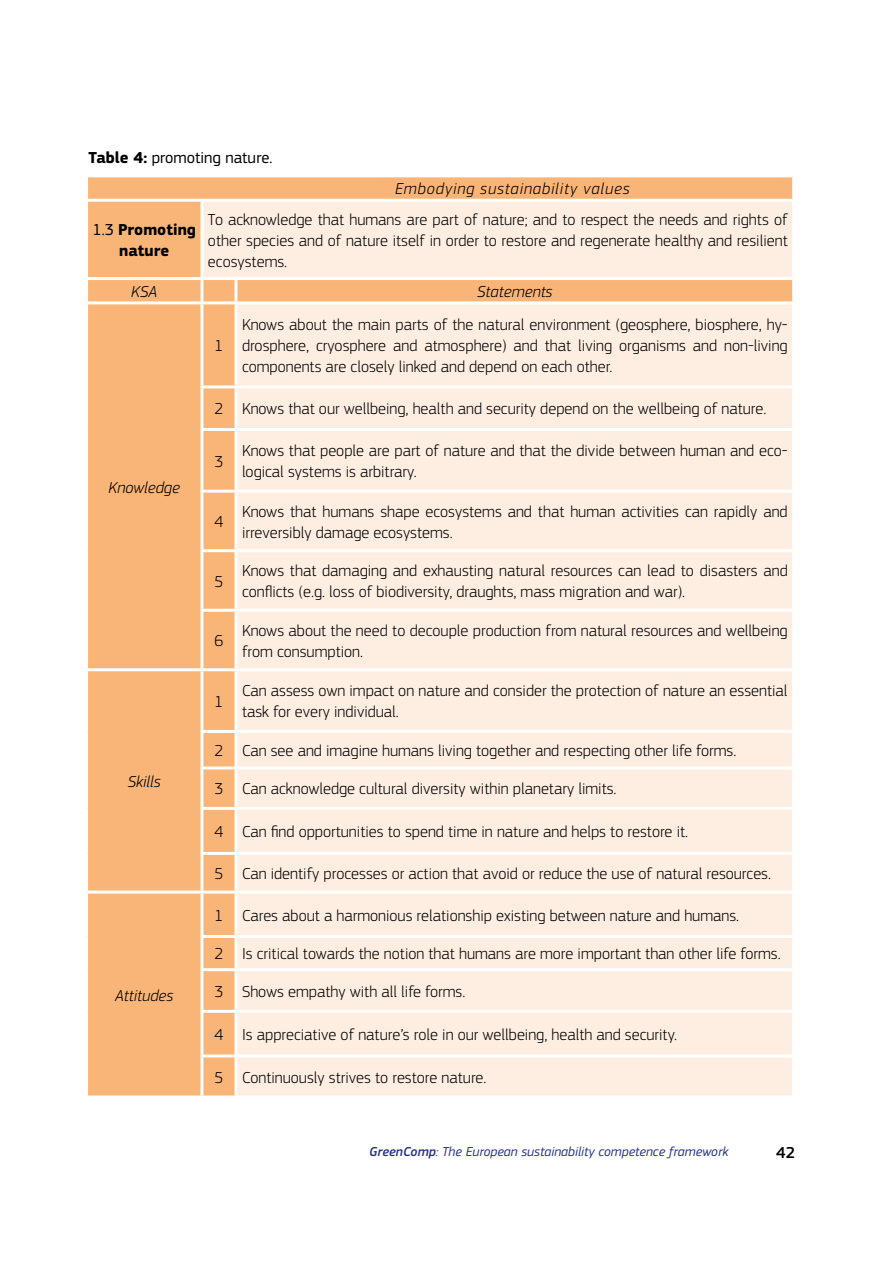
<style>
.page{position:relative;width:893px;height:1263px;background:#fff}
.page>*{position:absolute;margin:0;border:0;box-sizing:border-box;transform-origin:0 0}
.t1{font:300 16.5px/21px "EC Square Sans Pro";color:#000}
.t2{font:italic 300 16.5px "EC Square Sans Pro";color:#000}
.t3{font:italic 300 16.5px "EC Square Sans Pro";letter-spacing:.05em;color:#000}
.t4{font:16.5px "EC Square Sans Pro";color:#000}
.t5{font:700 16.5px/21px "EC Square Sans Pro";color:#000;text-align:center}
.t6{font:500 16.5px "EC Square Sans Pro";color:#000}
.t7{font:italic 13.5px "EC Square Sans Pro";color:#283583}
.s1{font-weight:700}
.s2{font-weight:400}
.s3{font-weight:500}
</style>
<div class="page">
<div style="left:88px;top:177px;width:704px;height:918px;background:#f9b577"></div>
<svg style="left:203px;top:202px;width:589px;height:893px;background:#fdead9"></svg>
<hr style="left:85px;top:199px;width:117px;height:3px;background:#fff">
<hr style="left:202px;top:199px;width:34px;height:3px;background:#fff">
<hr style="left:200px;top:202px;width:3px;height:75px;background:#fff">
<hr style="left:236px;top:199px;width:559px;height:3px;background:#fff">
<hr style="left:85px;top:277px;width:117px;height:3px;background:#fff">
<hr style="left:202px;top:277px;width:34px;height:3px;background:#fff">
<hr style="left:200px;top:280px;width:3px;height:21px;background:#fff">
<hr style="left:236px;top:277px;width:559px;height:3px;background:#fff">
<hr style="left:234px;top:280px;width:3px;height:21px;background:#fff">
<hr style="left:85px;top:301px;width:117px;height:3px;background:#fff">
<hr style="left:202px;top:301px;width:34px;height:3px;background:#fff">
<hr style="left:200px;top:304px;width:3px;height:81px;background:#fff">
<hr style="left:236px;top:301px;width:559px;height:3px;background:#fff">
<hr style="left:234px;top:304px;width:3px;height:81px;background:#fff">
<hr style="left:200px;top:385px;width:36px;height:3px;background:#fff">
<hr style="left:200px;top:388px;width:3px;height:40px;background:#fff">
<hr style="left:236px;top:385px;width:559px;height:3px;background:#fff">
<hr style="left:234px;top:388px;width:3px;height:40px;background:#fff">
<hr style="left:200px;top:428px;width:36px;height:3px;background:#fff">
<hr style="left:200px;top:431px;width:3px;height:59px;background:#fff">
<hr style="left:236px;top:428px;width:559px;height:3px;background:#fff">
<hr style="left:234px;top:431px;width:3px;height:59px;background:#fff">
<hr style="left:200px;top:490px;width:36px;height:3px;background:#fff">
<hr style="left:200px;top:493px;width:3px;height:56px;background:#fff">
<hr style="left:236px;top:490px;width:559px;height:3px;background:#fff">
<hr style="left:234px;top:493px;width:3px;height:56px;background:#fff">
<hr style="left:200px;top:549px;width:36px;height:3px;background:#fff">
<hr style="left:200px;top:552px;width:3px;height:57px;background:#fff">
<hr style="left:236px;top:549px;width:559px;height:3px;background:#fff">
<hr style="left:234px;top:552px;width:3px;height:57px;background:#fff">
<hr style="left:200px;top:609px;width:36px;height:3px;background:#fff">
<hr style="left:200px;top:612px;width:3px;height:56px;background:#fff">
<hr style="left:236px;top:609px;width:559px;height:3px;background:#fff">
<hr style="left:234px;top:612px;width:3px;height:56px;background:#fff">
<hr style="left:85px;top:668px;width:117px;height:3px;background:#fff">
<hr style="left:202px;top:668px;width:34px;height:3px;background:#fff">
<hr style="left:200px;top:671px;width:3px;height:59px;background:#fff">
<hr style="left:236px;top:668px;width:559px;height:3px;background:#fff">
<hr style="left:234px;top:671px;width:3px;height:59px;background:#fff">
<hr style="left:200px;top:730px;width:36px;height:3px;background:#fff">
<hr style="left:200px;top:733px;width:3px;height:33px;background:#fff">
<hr style="left:236px;top:730px;width:559px;height:3px;background:#fff">
<hr style="left:234px;top:733px;width:3px;height:33px;background:#fff">
<hr style="left:200px;top:766px;width:36px;height:3px;background:#fff">
<hr style="left:200px;top:769px;width:3px;height:38px;background:#fff">
<hr style="left:236px;top:766px;width:559px;height:3px;background:#fff">
<hr style="left:234px;top:769px;width:3px;height:38px;background:#fff">
<hr style="left:200px;top:807px;width:36px;height:3px;background:#fff">
<hr style="left:200px;top:810px;width:3px;height:42px;background:#fff">
<hr style="left:236px;top:807px;width:559px;height:3px;background:#fff">
<hr style="left:234px;top:810px;width:3px;height:42px;background:#fff">
<hr style="left:200px;top:852px;width:36px;height:3px;background:#fff">
<hr style="left:200px;top:855px;width:3px;height:35px;background:#fff">
<hr style="left:236px;top:852px;width:559px;height:3px;background:#fff">
<hr style="left:234px;top:855px;width:3px;height:35px;background:#fff">
<hr style="left:85px;top:890px;width:117px;height:3px;background:#fff">
<hr style="left:202px;top:890px;width:34px;height:3px;background:#fff">
<hr style="left:200px;top:893px;width:3px;height:42px;background:#fff">
<hr style="left:236px;top:890px;width:559px;height:3px;background:#fff">
<hr style="left:234px;top:893px;width:3px;height:42px;background:#fff">
<hr style="left:200px;top:935px;width:36px;height:3px;background:#fff">
<hr style="left:200px;top:938px;width:3px;height:30px;background:#fff">
<hr style="left:236px;top:935px;width:559px;height:3px;background:#fff">
<hr style="left:234px;top:938px;width:3px;height:30px;background:#fff">
<hr style="left:200px;top:968px;width:36px;height:3px;background:#fff">
<hr style="left:200px;top:971px;width:3px;height:39px;background:#fff">
<hr style="left:236px;top:968px;width:559px;height:3px;background:#fff">
<hr style="left:234px;top:971px;width:3px;height:39px;background:#fff">
<hr style="left:200px;top:1010px;width:36px;height:3px;background:#fff">
<hr style="left:200px;top:1013px;width:3px;height:41px;background:#fff">
<hr style="left:236px;top:1010px;width:559px;height:3px;background:#fff">
<hr style="left:234px;top:1013px;width:3px;height:41px;background:#fff">
<hr style="left:200px;top:1054px;width:36px;height:3px;background:#fff">
<hr style="left:200px;top:1057px;width:3px;height:38px;background:#fff">
<hr style="left:236px;top:1054px;width:559px;height:3px;background:#fff">
<hr style="left:234px;top:1057px;width:3px;height:38px;background:#fff">
<p class="t4" style="left:88px;top:148px;width:186px"><span class="s1">Table 4:</span> promoting nature.</p>
<p class="t3" style="left:395px;top:179px;width:236px">Embodying sustainability values</p>
<p class="t5" style="left:93px;top:220px;width:105px"><span class="s2">1.3</span> Promoting nature</p>
<p class="t1" style="left:208px;top:209px;width:581px;text-align:justify">To acknowledge that humans are part of nature; and to respect the needs and rights of other species and of nature itself in order to restore and regenerate healthy and resilient ecosystems.</p>
<p class="t2" style="left:131px;top:282px;width:28px">KSA</p>
<p class="t2" style="left:477px;top:282px;width:77px">Statements</p>
<p class="t2" style="left:108px;top:477px;width:73px">Knowledge</p>
<p class="t2" style="left:128px;top:772px;width:35px">Skills</p>
<p class="t2" style="left:115px;top:986px;width:60px">Attitudes</p>
<p class="t1" style="left:242px;top:314px;width:547px;text-align:justify">Knows about the main parts of the natural environment (geosphere, biosphere, hy&shy;drosphere, cryosphere and atmosphere) and that living organisms and non-living components are closely linked and depend on each other.</p>
<p class="t1" style="left:215px;top:398px;width:553px">2 Knows that our wellbeing, health and security depend on the wellbeing of nature.</p>
<p class="t1" style="left:215px;top:450px;width:10px">3</p>
<p class="t1" style="left:242px;top:440px;width:547px">Knows that people are part of nature and that the divide between human and eco&shy;logical systems is arbitrary.</p>
<p class="t1" style="left:215px;top:511px;width:10px">4</p>
<p class="t1" style="left:242px;top:501px;width:547px">Knows that humans shape ecosystems and that human activities can rapidly and irreversibly damage ecosystems.</p>
<p class="t1" style="left:215px;top:571px;width:10px">5</p>
<p class="t1" style="left:242px;top:560px;width:547px">Knows that damaging and exhausting natural resources can lead to disasters and conflicts (e.g. loss of biodiversity, draughts, mass migration and war).</p>
<p class="t1" style="left:215px;top:630px;width:10px">6</p>
<p class="t1" style="left:242px;top:620px;width:547px">Knows about the need to decouple production from natural resources and wellbeing from consumption.</p>
<p class="t1" style="left:215px;top:335px;width:10px">1</p>
<p class="t1" style="left:215px;top:691px;width:10px">1</p>
<p class="t1" style="left:242px;top:680px;width:547px">Can assess own impact on nature and consider the protection of nature an essential task for every individual.</p>
<p class="t1" style="left:215px;top:740px;width:523px">2 Can see and imagine humans living together and respecting other life forms.</p>
<p class="t1" style="left:215px;top:778px;width:404px">3 Can acknowledge cultural diversity within planetary limits.</p>
<p class="t1" style="left:215px;top:821px;width:475px">4 Can find opportunities to spend time in nature and helps to restore it.</p>
<p class="t1" style="left:215px;top:863px;width:558px">5 Can identify processes or action that avoid or reduce the use of natural resources.</p>
<p class="t1" style="left:215px;top:904px;width:526px">1 Cares about a harmonious relationship existing between nature and humans.</p>
<p class="t1" style="left:215px;top:943px;width:568px">2 Is critical towards the notion that humans are more important than other life forms.</p>
<p class="t1" style="left:215px;top:981px;width:252px">3 Shows empathy with all life forms.</p>
<p class="t1" style="left:215px;top:1024px;width:464px">4 Is appreciative of nature’s role in our wellbeing, health and security.</p>
<p class="t1" style="left:215px;top:1067px;width:274px">5 Continuously strives to restore nature.</p>
<p class="t7" style="left:369px;top:1144px;width:361px"><span class="s3">GreenComp</span>: The European sustainability competence framework</p>
<p class="t6" style="left:776px;top:1143px;width:20px">42</p>
</div>
